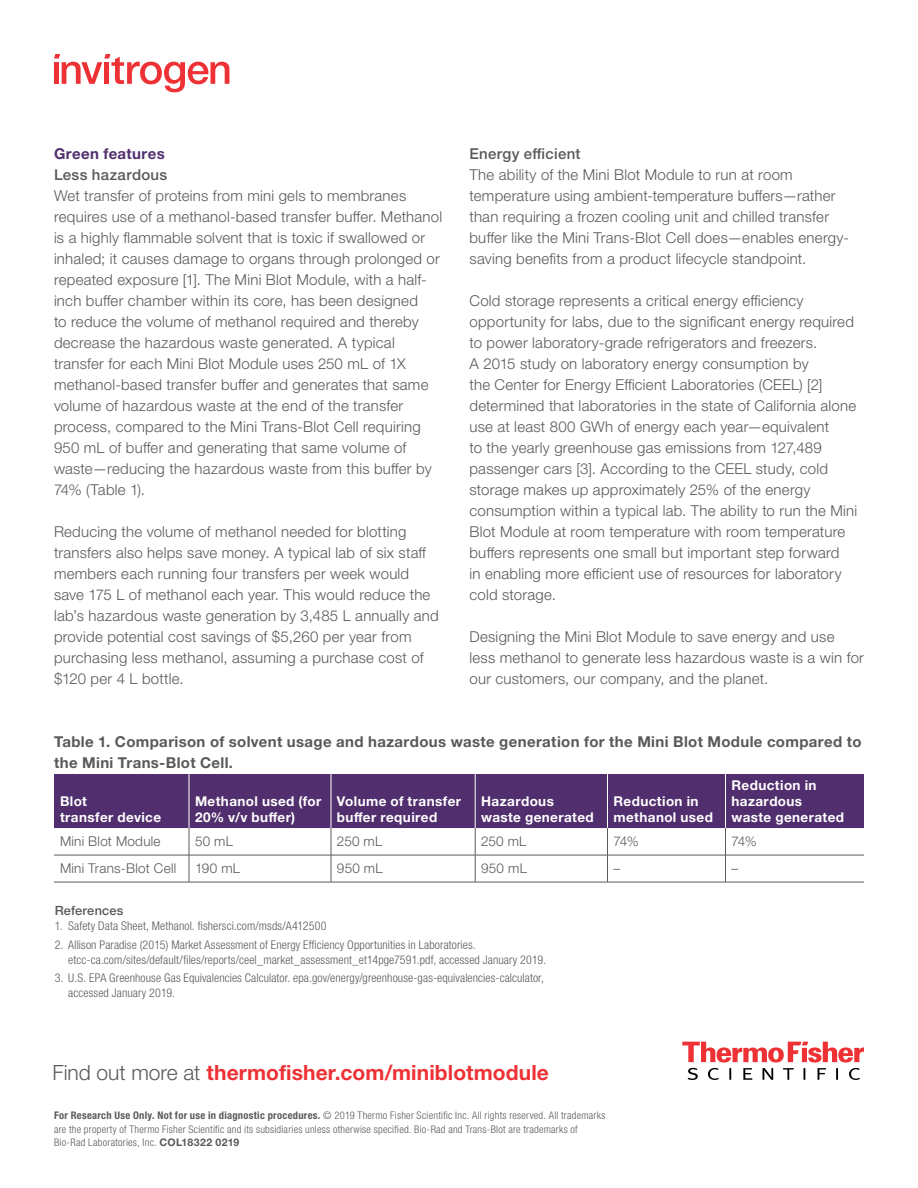
<style>
.page{position:relative;width:918px;height:1188px;background:#fff}
.page>*{position:absolute;margin:0;border:0;box-sizing:border-box;transform-origin:0 0}
.t1{font:700 21px "Helvetica Neue LTW1 G";letter-spacing:.005em;color:#ee3134}
.t2{font:300 15px/21px "Helvetica Neue LTW1 G";letter-spacing:.015em;color:#58595b}
.t3{font:700 15px/21px "Helvetica Neue LTW1 G";letter-spacing:.025em;color:#58595b}
.t4{font:500 15px "Helvetica Neue LTW1 G";letter-spacing:.02em;color:#58595b}
.t5{font:700 15px "Helvetica Neue LTW1 G";letter-spacing:.025em;color:#512e6d}
.t6{font:700 13.5px/16.2px "Helvetica Neue LTW1 G";letter-spacing:.03em;color:#fff}
.t7{font:300 13.5px "Helvetica Neue LTW1 G";letter-spacing:.02em;color:#58595b}
.t8{font:500 12.75px "Helvetica Neue LTW1 G";letter-spacing:.015em;color:#58595b}
.t9{font:300 condensed 12px/15px "Helvetica Neue LTW1 G";letter-spacing:.01em;color:#58595b}
.t10{font:300 condensed 10.5px/13.5px "Helvetica Neue LTW1 G";letter-spacing:.025em;color:#58595b}
.s1{font-weight:300;color:#58595b}
.s2{font-weight:700}
.s3{font-weight:700;font-stretch:normal}
</style>
<div class="page">
<svg style="left:682px;top:1042px;width:182px;height:38px"></svg>
<div style="left:54px;top:774px;width:810px;height:54px;background:#512e6d"></div>
<hr style="left:54px;top:855px;width:135px;height:1px;background:#58595b">
<hr style="left:189px;top:855px;width:142px;height:1px;background:#58595b">
<hr style="left:331px;top:855px;width:144px;height:1px;background:#58595b">
<hr style="left:475px;top:855px;width:132px;height:1px;background:#58595b">
<hr style="left:608px;top:855px;width:118px;height:1px;background:#58595b">
<hr style="left:726px;top:855px;width:138px;height:1px;background:#58595b">
<hr style="left:54px;top:882px;width:135px;height:1px;background:#58595b">
<hr style="left:189px;top:882px;width:142px;height:1px;background:#58595b">
<hr style="left:331px;top:882px;width:144px;height:1px;background:#58595b">
<hr style="left:475px;top:882px;width:132px;height:1px;background:#58595b">
<hr style="left:608px;top:882px;width:118px;height:1px;background:#58595b">
<hr style="left:726px;top:882px;width:138px;height:1px;background:#58595b">
<hr style="left:189px;top:774px;width:1px;height:54px;background:#fff">
<hr style="left:331px;top:774px;width:1px;height:54px;background:#fff">
<hr style="left:475px;top:774px;width:1px;height:54px;background:#fff">
<hr style="left:607px;top:774px;width:1px;height:54px;background:#fff">
<hr style="left:725px;top:774px;width:1px;height:54px;background:#fff">
<svg style="left:189px;top:828px;width:1px;height:54px"></svg>
<svg style="left:331px;top:828px;width:1px;height:54px"></svg>
<svg style="left:475px;top:828px;width:1px;height:54px"></svg>
<svg style="left:607px;top:828px;width:1px;height:54px"></svg>
<svg style="left:725px;top:828px;width:1px;height:54px"></svg>
<svg style="left:54px;top:54px;width:175px;height:38px"></svg>
<p class="t5" style="left:54px;top:144px;width:112px">Green features</p>
<p class="t4" style="left:54px;top:166px;width:115px">Less hazardous</p>
<p class="t2" style="left:54px;top:185px;width:390px">Wet transfer of proteins from mini gels to membranes requires use of a methanol-based transfer buffer. Methanol is a highly flammable solvent that is toxic if swallowed or inhaled; it causes damage to organs through prolonged or repeated exposure [1]. The Mini Blot Module, with a half&shy;inch buffer chamber within its core, has been designed<br>to reduce the volume of methanol required and thereby decrease the hazardous waste generated. A typical transfer for each Mini Blot Module uses 250 mL of 1X methanol-based transfer buffer and generates that same volume of hazardous waste at the end of the transfer process, compared to the Mini Trans-Blot Cell requiring 950 mL of buffer and generating that same volume of waste—reducing the hazardous waste from this buffer by 74% (Table 1).</p>
<p class="t2" style="left:54px;top:521px;width:386px">Reducing the volume of methanol needed for blotting transfers also helps save money. A typical lab of six staff members each running four transfers per week would save 175 L of methanol each year. This would reduce the lab’s hazardous waste generation by 3,485 L annually and provide potential cost savings of $5,260 per year from purchasing less methanol, assuming a purchase cost of $120 per 4 L bottle.</p>
<p class="t4" style="left:469px;top:145px;width:113px">Energy efficient</p>
<p class="t2" style="left:469px;top:164px;width:381px">The ability of the Mini Blot Module to run at room temperature using ambient-temperature buffers—rather than requiring a frozen cooling unit and chilled transfer buffer like the Mini Trans-Blot Cell does—enables energy&shy;saving benefits from a product lifecycle standpoint.</p>
<p class="t2" style="left:469px;top:290px;width:389px">Cold storage represents a critical energy efficiency opportunity for labs, due to the significant energy required to power laboratory-grade refrigerators and freezers.<br>A 2015 study on laboratory energy consumption by<br>the Center for Energy Efficient Laboratories (CEEL) [2] determined that laboratories in the state of California alone use at least 800 GWh of energy each year—equivalent<br>to the yearly greenhouse gas emissions from 127,489 passenger cars [3]. According to the CEEL study, cold storage makes up approximately 25% of the energy consumption within a typical lab. The ability to run the Mini Blot Module at room temperature with room temperature buffers represents one small but important step forward<br>in enabling more efficient use of resources for laboratory cold storage.</p>
<p class="t2" style="left:469px;top:626px;width:396px">Designing the Mini Blot Module to save energy and use less methanol to generate less hazardous waste is a win for our customers, our company, and the planet.</p>
<p class="t3" style="left:54px;top:731px;width:809px">Table 1. Comparison of solvent usage and hazardous waste generation for the Mini Blot Module compared to the Mini Trans-Blot Cell.</p>
<p class="t6" style="left:60px;top:793px;width:103px">Blot<br>transfer device</p>
<p class="t6" style="left:195px;top:793px;width:128px">Methanol used (for<br>20% v/v buffer)</p>
<p class="t6" style="left:337px;top:793px;width:126px">Volume of transfer buffer required</p>
<p class="t6" style="left:481px;top:793px;width:114px">Hazardous waste generated</p>
<p class="t6" style="left:614px;top:793px;width:101px">Reduction in methanol used</p>
<p class="t6" style="left:732px;top:777px;width:114px">Reduction in hazardous waste generated</p>
<p class="t7" style="left:60px;top:833px;width:102px">Mini Blot Module</p>
<p class="t7" style="left:195px;top:833px;width:39px">50 mL</p>
<p class="t7" style="left:337px;top:833px;width:47px">250 mL</p>
<p class="t7" style="left:481px;top:833px;width:47px">250 mL</p>
<p class="t7" style="left:614px;top:833px;width:27px">74%</p>
<p class="t7" style="left:732px;top:833px;width:27px">74%</p>
<p class="t7" style="left:60px;top:860px;width:118px">Mini Trans-Blot Cell</p>
<p class="t7" style="left:195px;top:860px;width:47px">190 mL</p>
<p class="t7" style="left:337px;top:860px;width:47px">950 mL</p>
<p class="t7" style="left:481px;top:860px;width:47px">950 mL</p>
<p class="t7" style="left:614px;top:860px;width:8px">–</p>
<p class="t7" style="left:732px;top:860px;width:8px">–</p>
<p class="t8" style="left:55px;top:903px;width:70px">References</p>
<p class="t9" style="left:55px;top:919px;width:273px">1. Safety Data Sheet, Methanol. fishersci.com/msds/A412500</p>
<p class="t9" style="left:68px;top:937px;width:479px;text-indent:-14px">2. Allison Paradise (2015) Market Assessment of Energy Efficiency Opportunities in Laboratories. etcc-ca.com/sites/default/files/reports/ceel_market_assessment_et14pge7591.pdf, accessed January 2019.</p>
<p class="t9" style="left:68px;top:971px;width:477px;text-indent:-14px">3. U.S. EPA Greenhouse Gas Equivalencies Calculator. epa.gov/energy/greenhouse-gas-equivalencies-calculator, accessed January 2019.</p>
<h1 class="t1" style="left:52px;top:1060px;width:498px"><span class="s1">Find out more at</span> thermofisher.com/miniblotmodule</h1>
<p class="t10" style="left:54px;top:1109px;width:553px"><span class="s2">For Research Use Only. Not for use in diagnostic procedures.</span> © 2019 Thermo Fisher Scientific Inc. All rights reserved. All trademarks are the property of Thermo Fisher Scientific and its subsidiaries unless otherwise specified. Bio-Rad and Trans-Blot are trademarks of<br>Bio-Rad Laboratories, Inc. <span class="s3">COL18322 0219</span></p>
</div>
